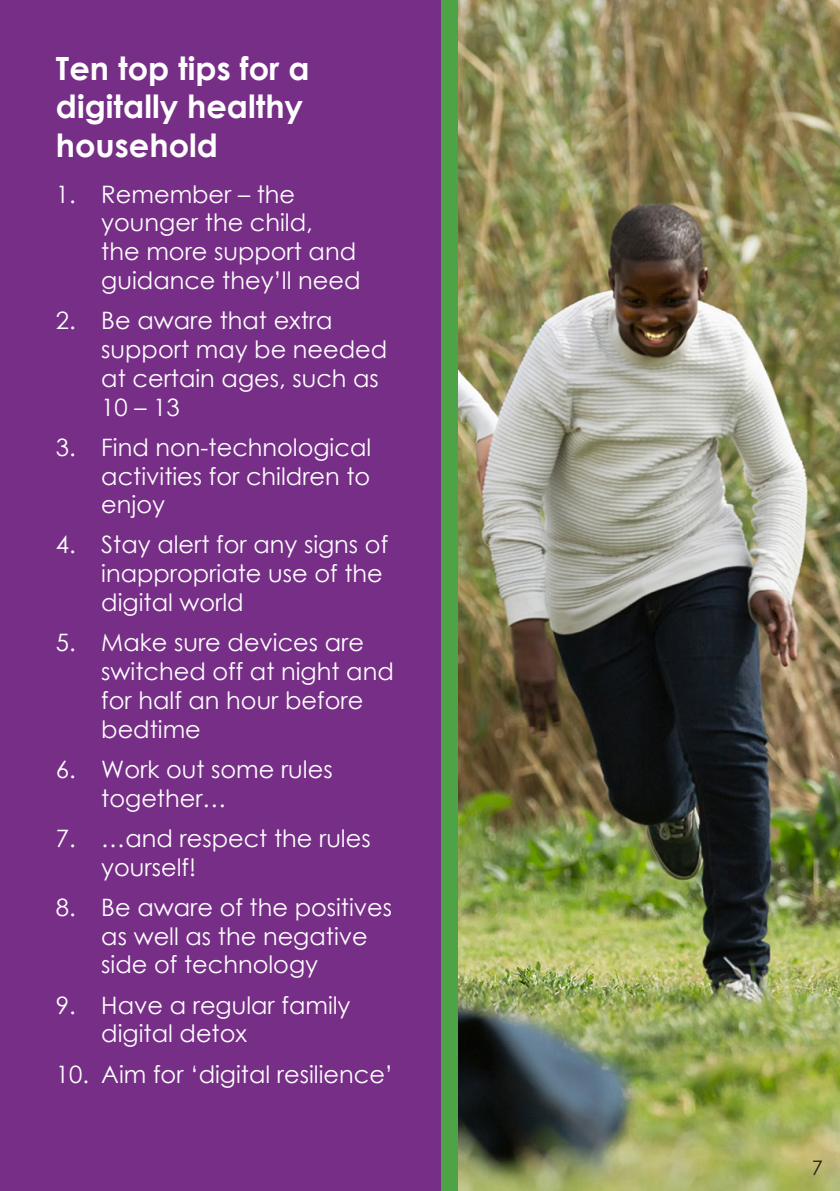
<style>
.page{position:relative;width:840px;height:1191px;background:#fff}
.page>*{position:absolute;margin:0;border:0;box-sizing:border-box;transform-origin:0 0}
.t1{font:700 32px/38.4px "Century Gothic";color:#fff}
.t2{font:24px/28.8px "Century Gothic";color:#fff}
.t3{font:20px "Century Gothic";color:#231f20}
</style>
<div class="page">
<div style="left:0;top:0;width:449px;height:1191px;background:#772e87"></div>
<img style="left:457px;top:0;width:382px;height:1191px">
<div style="left:441px;top:0;width:16px;height:1191px;background:#4ea346"></div>
<p class="t1" style="left:56px;top:48px;width:255px">Ten top tips for a digitally healthy household</p>
<p class="t2" style="left:101px;top:179px;width:260px;text-indent:-45px">1. Remember – the younger the child,<br>the more support and guidance they’ll need</p>
<p class="t2" style="left:101px;top:306px;width:287px;text-indent:-45px">2. Be aware that extra support may be needed at certain ages, such as<br>10 – 13</p>
<p class="t2" style="left:101px;top:432px;width:271px;text-align:justify;text-indent:-45px">3. Find non-technological activities for children to enjoy</p>
<p class="t2" style="left:101px;top:530px;width:288px;text-indent:-45px">4. Stay alert for any signs of inappropriate use of the digital world</p>
<p class="t2" style="left:101px;top:628px;width:294px;text-indent:-45px">5. Make sure devices are switched off at night and for half an hour before bedtime</p>
<p class="t2" style="left:101px;top:754px;width:233px;text-indent:-45px">6. Work out some rules together…</p>
<p class="t2" style="left:101px;top:823px;width:271px;text-indent:-45px">7. …and respect the rules yourself!</p>
<p class="t2" style="left:101px;top:892px;width:292px;text-indent:-45px">8. Be aware of the positives as well as the negative side of technology</p>
<p class="t2" style="left:101px;top:990px;width:250px;text-indent:-45px">9. Have a regular family digital detox</p>
<p class="t2" style="left:56px;top:1059px;width:339px">10. Aim for ‘digital resilience’</p>
<p class="t3" style="left:811px;top:1153px;width:13px">7</p>
</div>
